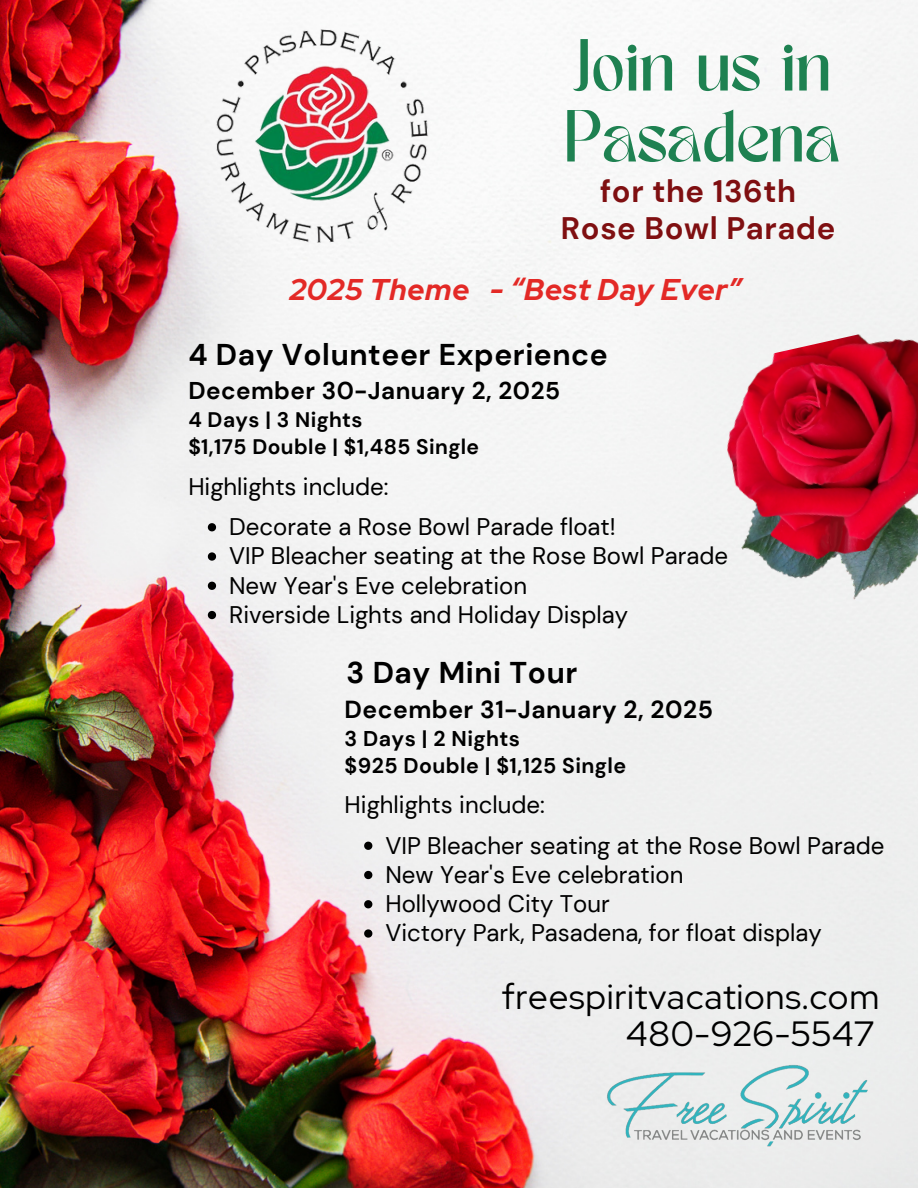
<style>
.page{position:relative;width:918px;height:1188px;background:#fff}
.page>*{position:absolute;margin:0;border:0;box-sizing:border-box;transform-origin:0 0}
.t1{font:51.45px/70.9px "TANMERINGUE";color:#1e8151}
.t2{font:34.95px/37.2px "Red Hat Display";letter-spacing:.02em;color:#000;text-align:right}
.t3{font:700 31.05px/37.3px "DM Sans";letter-spacing:.02em;color:#7f0f11;text-align:center}
.t4{font:700 30px "DM Sans";letter-spacing:.02em;color:#000}
.t5{font:italic 700 29.85px "Red Hat Display";letter-spacing:.02em;color:#e32926}
.t6{font:700 24.6px "DM Sans";letter-spacing:.02em;color:#000}
.t7{font:700 24.3px "DM Sans";letter-spacing:.02em;color:#000}
.t8{font:24px "DM Sans";color:#000}
.t9{font:700 21.3px/27.2px "DM Sans";letter-spacing:.02em;color:#000}
.t10{font:700 21px "DM Sans";letter-spacing:.02em;color:#000}
</style>
<div class="page">
<img style="left:0;top:0;width:918px;height:1188px">
<img style="left:185px;top:0;width:273px;height:272px">
<img style="left:605px;top:1055px;width:269px;height:103px">
<img style="left:702px;top:306px;width:216px;height:391px">
<svg style="left:208px;top:523px;width:8px;height:8px"></svg>
<svg style="left:208px;top:552px;width:8px;height:9px"></svg>
<svg style="left:208px;top:582px;width:8px;height:8px"></svg>
<svg style="left:208px;top:611px;width:8px;height:8px"></svg>
<svg style="left:364px;top:842px;width:8px;height:8px"></svg>
<svg style="left:364px;top:871px;width:8px;height:8px"></svg>
<svg style="left:364px;top:900px;width:8px;height:8px"></svg>
<svg style="left:364px;top:929px;width:8px;height:9px"></svg>
<h3 class="t1" style="left:564px;top:38px;width:277px">Join us in<br>Pasadena</h3>
<p class="t3" style="left:561px;top:173px;width:276px">for the 136th<br>Rose Bowl Parade</p>
<h3 class="t5" style="left:290px;top:269px;width:453px">2025 Theme - “Best Day Ever”</h3>
<p class="t4" style="left:188px;top:335px;width:421px">4 Day Volunteer Experience</p>
<p class="t7" style="left:188px;top:375px;width:373px">December 30-January 2, 2025</p>
<p class="t10" style="left:188px;top:406px;width:176px">4 Days | 3 Nights</p>
<h5 class="t10" style="left:188px;top:433px;width:292px">$1,175 Double | $1,485 Single</h5>
<p class="t8" style="left:188px;top:471px;width:202px">Highlights include:</p>
<p class="t8" style="left:229px;top:511px;width:388px">Decorate a Rose Bowl Parade float!</p>
<p class="t8" style="left:229px;top:541px;width:501px">VIP Bleacher seating at the Rose Bowl Parade</p>
<h3 class="t8" style="left:229px;top:570px;width:300px">New Year's Eve celebration</h3>
<h4 class="t8" style="left:229px;top:599px;width:401px">Riverside Lights and Holiday Display</h4>
<h5 class="t4" style="left:346px;top:654px;width:232px">3 Day Mini Tour</h5>
<p class="t6" style="left:345px;top:694px;width:370px">December 31-January 2, 2025</p>
<p class="t9" style="left:345px;top:726px;width:283px">3 Days | 2 Nights<br>$925 Double | $1,125 Single</p>
<p class="t8" style="left:345px;top:789px;width:202px">Highlights include:</p>
<p class="t8" style="left:385px;top:830px;width:501px">VIP Bleacher seating at the Rose Bowl Parade</p>
<p class="t8" style="left:385px;top:859px;width:300px">New Year's Eve celebration</p>
<h2 class="t8" style="left:385px;top:888px;width:226px">Hollywood City Tour</h2>
<p class="t8" style="left:385px;top:918px;width:438px">Victory Park, Pasadena, for float display</p>
<p class="t2" style="left:502px;top:978px;width:379px">freespiritvacations.com<br>480-926-5547</p>
</div>
